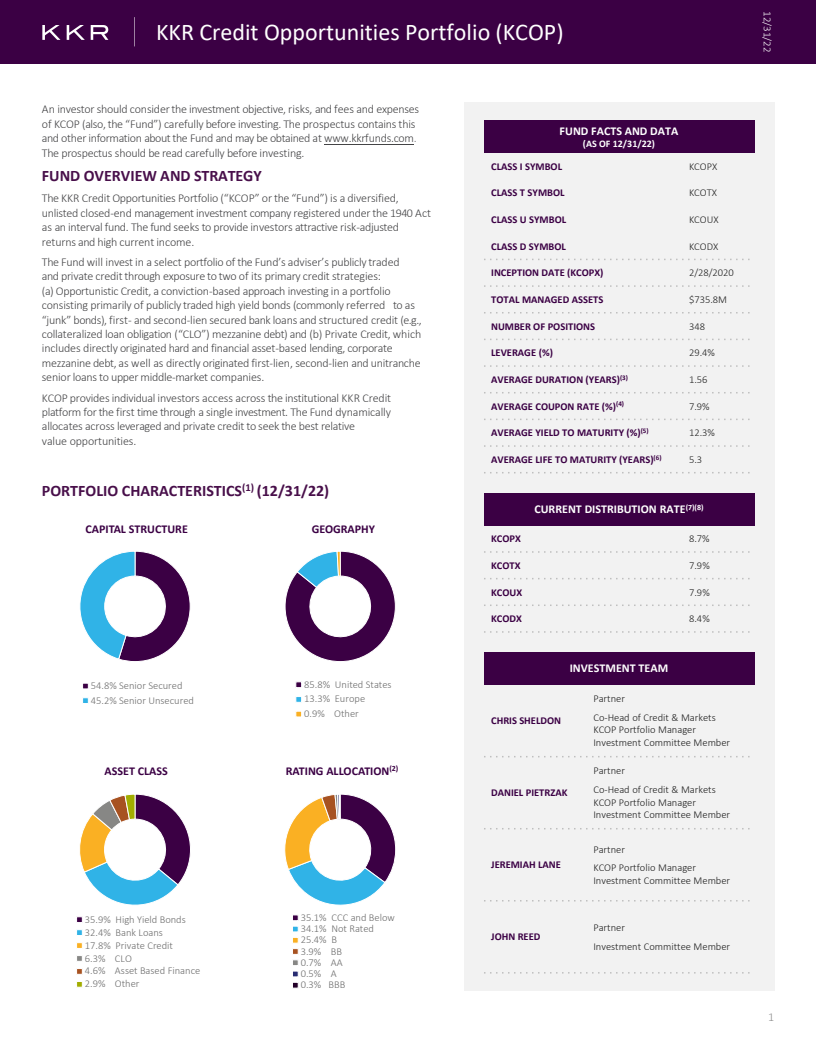
<style>
.page{position:relative;width:816px;height:1057px;background:#fff}
.page>*{position:absolute;margin:0;border:0;box-sizing:border-box;transform-origin:0 0}
.t1{font:24px "Calibri";color:#fff}
.t2{font:700 16px "Calibri";color:#480f4a}
.t3{font:300 12px/14.4px "Calibri";letter-spacing:-.02em;color:#444446}
.t4{font:700 12px "Calibri";color:#fff}
.t5{font:700 12px "Calibri";color:#3b0044}
.t6{font:300 12px "Calibri";color:#8c8c8c}
.t7{font:300 11px "Calibri";color:#fff}
.t8{font:300 10.5px/12.6px "Calibri";color:#1f1f1f}
.t9{font:700 10.5px "Calibri";color:#3b0044}
.t10{font:300 10.5px "Calibri";color:#6d6d6d}
.t11{font:700 10px "Calibri";color:#fff}
.s1{color:#777478}
</style>
<div class="page">
<div style="left:0;top:0;width:816px;height:64px;background:#3b0044"></div>
<svg style="left:42px;top:25px;width:66px;height:15px"></svg>
<svg style="left:134px;top:17px;width:1px;height:29px"></svg>
<hr style="left:324px;top:144px;width:90px;height:1px;background:#444446">
<div style="left:464px;top:102px;width:310px;height:888px;background:#f2f2f2"></div>
<svg style="left:80px;top:551px;width:111px;height:111px"></svg>
<div style="left:82px;top:682px;width:7px;height:7px;background:#3b0044;border:1px solid #fff"></div>
<svg style="left:83px;top:697px;width:6px;height:6px"></svg>
<svg style="left:285px;top:551px;width:111px;height:111px"></svg>
<svg style="left:295px;top:681px;width:7px;height:6px"></svg>
<svg style="left:295px;top:697px;width:7px;height:5px"></svg>
<div style="left:295px;top:710px;width:7px;height:7px;background:#fab023;border:1px solid #fff"></div>
<svg style="left:79px;top:794px;width:112px;height:111px"></svg>
<svg style="left:76px;top:916px;width:7px;height:6px"></svg>
<svg style="left:77px;top:929px;width:6px;height:6px"></svg>
<svg style="left:76px;top:942px;width:7px;height:6px"></svg>
<svg style="left:77px;top:956px;width:5px;height:5px"></svg>
<svg style="left:77px;top:968px;width:6px;height:6px"></svg>
<svg style="left:77px;top:982px;width:6px;height:5px"></svg>
<svg style="left:284px;top:794px;width:112px;height:126px"></svg>
<svg style="left:293px;top:926px;width:5px;height:6px"></svg>
<svg style="left:293px;top:937px;width:5px;height:6px"></svg>
<svg style="left:293px;top:949px;width:5px;height:27px"></svg>
<svg style="left:293px;top:982px;width:5px;height:6px"></svg>
<div style="left:484px;top:120px;width:270px;height:33px;background:#3b0044"></div>
<svg style="left:484px;top:258px;width:266px;height:2px"></svg>
<svg style="left:484px;top:285px;width:266px;height:2px"></svg>
<svg style="left:484px;top:312px;width:266px;height:1px"></svg>
<svg style="left:484px;top:338px;width:266px;height:2px"></svg>
<svg style="left:484px;top:365px;width:266px;height:2px"></svg>
<svg style="left:484px;top:392px;width:266px;height:1px"></svg>
<svg style="left:484px;top:418px;width:266px;height:2px"></svg>
<svg style="left:484px;top:445px;width:266px;height:1px"></svg>
<svg style="left:484px;top:472px;width:266px;height:1px"></svg>
<div style="left:484px;top:493px;width:270px;height:32px;background:#3b0044"></div>
<svg style="left:484px;top:551px;width:266px;height:1px"></svg>
<svg style="left:484px;top:578px;width:266px;height:1px"></svg>
<svg style="left:484px;top:604px;width:266px;height:2px"></svg>
<svg style="left:484px;top:631px;width:266px;height:1px"></svg>
<div style="left:484px;top:652px;width:270px;height:32px;background:#3b0044"></div>
<svg style="left:484px;top:756px;width:266px;height:1px"></svg>
<svg style="left:484px;top:828px;width:266px;height:1px"></svg>
<svg style="left:484px;top:900px;width:266px;height:1px"></svg>
<svg style="left:484px;top:972px;width:266px;height:1px"></svg>
<h2 class="t1" style="left:156px;top:15px;width:409px">KKR Credit Opportunities Portfolio (KCOP)</h2>
<p class="t3" style="left:42px;top:102px;width:379px">An investor should consider the investment objective, risks, and fees and expenses of KCOP (also, the “Fund”) carefully before investing. The prospectus contains this and other information about the Fund and may be obtained at www.kkrfunds.com<span class="s1">.<br></span>The prospectus should be read carefully before investing.</p>
<p class="t2" style="left:42px;top:164px;width:221px">FUND OVERVIEW AND STRATEGY</p>
<p class="t3" style="left:42px;top:191px;width:391px">The KKR Credit Opportunities Portfolio (“KCOP” or the “Fund”) is a diversified, unlisted closed-end management investment company registered under the 1940 Act as an interval fund. The fund seeks to provide investors attractive risk-adjusted returns and high current income.</p>
<p class="t3" style="left:42px;top:254px;width:381px">The Fund will invest in a select portfolio of the Fund’s adviser’s publicly traded<br>and private credit through exposure to two of its primary credit strategies:<br>(a) Opportunistic Credit, a conviction-based approach investing in a portfolio consisting primarily of publicly traded high yield bonds (commonly referred to as “junk” bonds), first- and second-lien secured bank loans and structured credit (e.g., collateralized loan obligation (“CLO”) mezzanine debt) and (b) Private Credit, which includes directly originated hard and financial asset-based lending, corporate mezzanine debt, as well as directly originated first-lien, second-lien and unitranche senior loans to upper middle-market companies.</p>
<p class="t3" style="left:42px;top:390px;width:351px">KCOP provides individual investors access across the institutional KKR Credit platform for the first time through a single investment. The Fund dynamically allocates across leveraged and private credit to seek the best relative<br>value opportunities.</p>
<p class="t2" style="left:42px;top:479px;width:289px">PORTFOLIO CHARACTERISTICS<sup>(1)</sup> (12/31/22)</p>
<p class="t5" style="left:86px;top:521px;width:104px">CAPITAL STRUCTURE</p>
<p class="t5" style="left:312px;top:521px;width:65px">GEOGRAPHY</p>
<p class="t10" style="left:91px;top:679px;width:93px">54.8% Senior Secured</p>
<p class="t10" style="left:91px;top:693px;width:105px">45.2% Senior Unsecured</p>
<p class="t10" style="left:304px;top:677px;width:89px">85.8% United States</p>
<p class="t10" style="left:304px;top:692px;width:63px">13.3% Europe</p>
<p class="t10" style="left:304px;top:707px;width:56px">0.9% Other</p>
<p class="t5" style="left:105px;top:762px;width:65px">ASSET CLASS</p>
<p class="t5" style="left:286px;top:762px;width:114px">RATING ALLOCATION<sup>(2)</sup></p>
<p class="t10" style="left:85px;top:912px;width:102px">35.9% High Yield Bonds</p>
<p class="t10" style="left:85px;top:925px;width:80px">32.4% Bank Loans</p>
<p class="t10" style="left:85px;top:938px;width:90px">17.8% Private Credit</p>
<p class="t10" style="left:85px;top:951px;width:49px">6.3% CLO</p>
<p class="t10" style="left:85px;top:964px;width:117px">4.6% Asset Based Finance</p>
<p class="t10" style="left:85px;top:977px;width:56px">2.9% Other</p>
<p class="t10" style="left:301px;top:910px;width:96px">35.1% CCC and Below</p>
<p class="t10" style="left:301px;top:921px;width:75px">34.1% Not Rated</p>
<p class="t10" style="left:301px;top:933px;width:38px">25.4% B</p>
<p class="t10" style="left:301px;top:944px;width:43px">3.9% BB</p>
<p class="t10" style="left:301px;top:955px;width:43px">0.7% AA</p>
<p class="t10" style="left:301px;top:966px;width:38px">0.5% A</p>
<p class="t10" style="left:301px;top:978px;width:46px">0.3% BBB</p>
<p class="t4" style="left:559px;top:122px;width:120px">FUND FACTS AND DATA</p>
<p class="t11" style="left:583px;top:136px;width:74px">(AS OF 12/31/22)</p>
<p class="t9" style="left:491px;top:159px;width:72px">CLASS I SYMBOL</p>
<p class="t8" style="left:689px;top:160px;width:30px">KCOPX</p>
<p class="t9" style="left:491px;top:185px;width:75px">CLASS T SYMBOL</p>
<p class="t8" style="left:689px;top:186px;width:30px">KCOTX</p>
<p class="t9" style="left:491px;top:212px;width:77px">CLASS U SYMBOL</p>
<p class="t8" style="left:689px;top:213px;width:31px">KCOUX</p>
<p class="t9" style="left:491px;top:239px;width:76px">CLASS D SYMBOL</p>
<p class="t8" style="left:689px;top:240px;width:31px">KCODX</p>
<p class="t9" style="left:491px;top:265px;width:114px">INCEPTION DATE (KCOPX)</p>
<p class="t8" style="left:689px;top:266px;width:46px">2/28/2020</p>
<p class="t9" style="left:491px;top:292px;width:114px">TOTAL MANAGED ASSETS</p>
<p class="t8" style="left:689px;top:293px;width:40px">$735.8M</p>
<p class="t9" style="left:491px;top:318px;width:105px">NUMBER OF POSITIONS</p>
<p class="t8" style="left:689px;top:319px;width:18px">348</p>
<p class="t9" style="left:491px;top:345px;width:63px">LEVERAGE (%)</p>
<p class="t8" style="left:689px;top:346px;width:28px">29.4%</p>
<p class="t9" style="left:491px;top:372px;width:138px">AVERAGE DURATION (YEARS)<sup>(3)</sup></p>
<p class="t8" style="left:689px;top:373px;width:20px">1.56</p>
<p class="t9" style="left:491px;top:398px;width:134px">AVERAGE COUPON RATE (%)<sup>(4)</sup></p>
<p class="t8" style="left:689px;top:399px;width:22px">7.9%</p>
<p class="t9" style="left:491px;top:425px;width:159px">AVERAGE YIELD TO MATURITY (%)<sup>(5)</sup></p>
<p class="t8" style="left:689px;top:426px;width:28px">12.3%</p>
<p class="t9" style="left:491px;top:452px;width:172px">AVERAGE LIFE TO MATURITY (YEARS)<sup>(6)</sup></p>
<p class="t8" style="left:689px;top:453px;width:15px">5.3</p>
<p class="t4" style="left:534px;top:500px;width:171px">CURRENT DISTRIBUTION RATE<sup>(7)(8)</sup></p>
<p class="t9" style="left:491px;top:531px;width:31px">KCOPX</p>
<p class="t8" style="left:689px;top:532px;width:22px">8.7%</p>
<p class="t9" style="left:491px;top:558px;width:31px">KCOTX</p>
<p class="t8" style="left:689px;top:559px;width:22px">7.9%</p>
<p class="t9" style="left:491px;top:584px;width:33px">KCOUX</p>
<p class="t8" style="left:689px;top:585px;width:22px">7.9%</p>
<p class="t9" style="left:491px;top:611px;width:32px">KCODX</p>
<p class="t8" style="left:689px;top:612px;width:22px">8.4%</p>
<p class="t9" style="left:491px;top:713px;width:71px">CHRIS SHELDON</p>
<p class="t4" style="left:570px;top:659px;width:100px">INVESTMENT TEAM</p>
<p class="t8" style="left:593px;top:692px;width:33px">Partner</p>
<p class="t8" style="left:593px;top:710px;width:138px">Co-Head of Credit &amp; Markets<br>KCOP Portfolio Manager<br>Investment Committee Member</p>
<p class="t9" style="left:491px;top:785px;width:78px">DANIEL PIETRZAK</p>
<p class="t9" style="left:491px;top:857px;width:71px">JEREMIAH LANE</p>
<p class="t9" style="left:491px;top:929px;width:51px">JOHN REED</p>
<p class="t8" style="left:593px;top:764px;width:33px">Partner</p>
<p class="t8" style="left:593px;top:782px;width:138px">Co-Head of Credit &amp; Markets<br>KCOP Portfolio Manager<br>Investment Committee Member</p>
<p class="t8" style="left:593px;top:842px;width:33px">Partner</p>
<p class="t8" style="left:593px;top:861px;width:138px">KCOP Portfolio Manager<br>Investment Committee Member</p>
<p class="t8" style="left:593px;top:920px;width:33px">Partner</p>
<p class="t8" style="left:593px;top:939px;width:138px">Investment Committee Member</p>
<p class="t7" style="left:774px;top:11px;width:43px;rotate:90deg">12/31/22</p>
<p class="t6" style="left:768px;top:1009px;width:8px">1</p>
</div>
